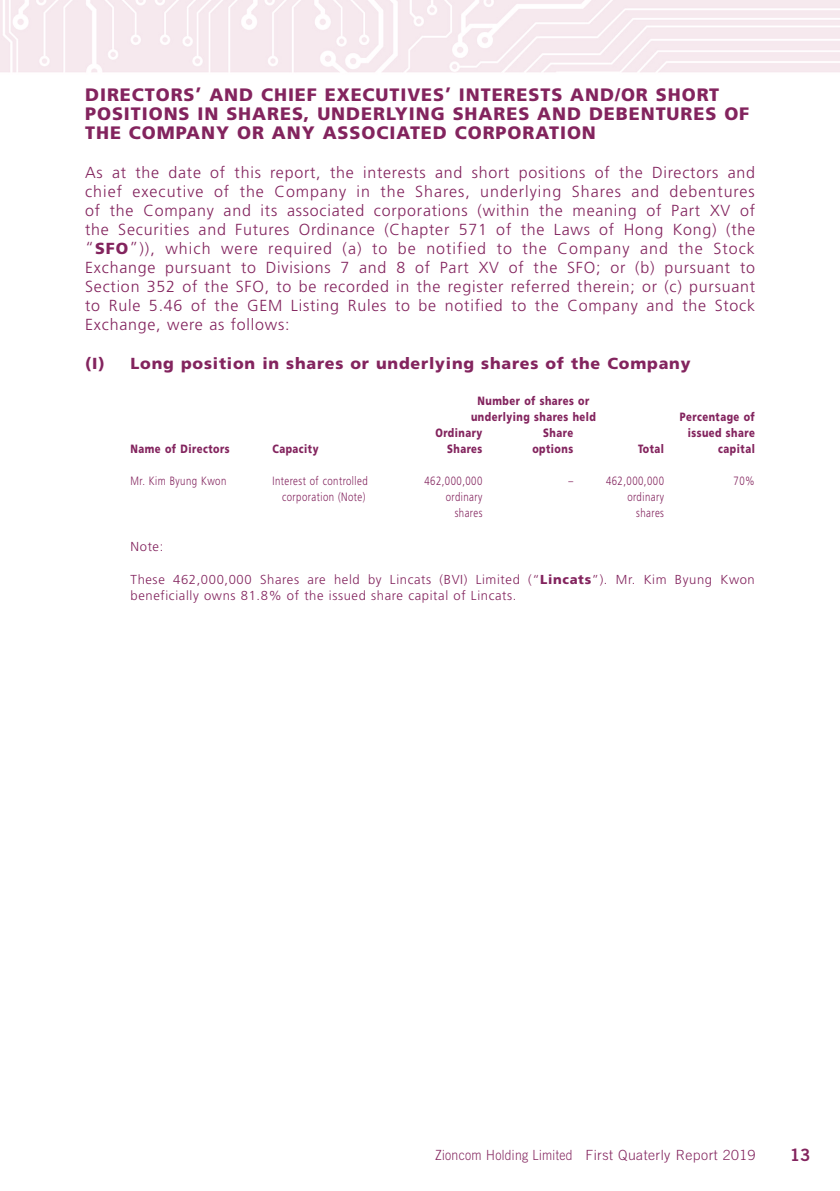
<style>
.page{position:relative;width:840px;height:1191px;background:#fff}
.page>*{position:absolute;margin:0;border:0;box-sizing:border-box;transform-origin:0 0}
.t1{font:900 18px/19px "Frutiger LT Std";letter-spacing:.05em;color:#83245e}
.t2{font:17px "Trade Gothic LT Std Bd 2";color:#83245e}
.t3{font:300 16px/19px "Frutiger LT Std";letter-spacing:.05em;color:#83245e;text-align:justify}
.t4{font:900 16px "Frutiger LT Std";letter-spacing:.05em;color:#83245e}
.t5{font:300 14px "Trade Gothic LT Std";letter-spacing:.035em;color:#83245e;scale:.87 1}
.t6{font:300 13px/16px "Frutiger LT Std";letter-spacing:.05em;color:#83245e}
.t7{font:900 12px/16px "Frutiger LT Std";letter-spacing:.05em;color:#83245e;text-align:right;scale:.8 1}
.t8{font:300 12px/16px "Frutiger LT Std";letter-spacing:.05em;color:#83245e;text-align:right;scale:.8 1}
.s1{font-weight:900}
</style>
<div class="page">
<img style="left:0;top:0;width:839px;height:73px">
<p class="t1" style="left:85px;top:85px;width:665px">DIRECTORS’ AND CHIEF EXECUTIVES’ INTERESTS AND/OR SHORT<br>POSITIONS IN SHARES, UNDERLYING SHARES AND DEBENTURES OF<br>THE COMPANY OR ANY ASSOCIATED CORPORATION</p>
<p class="t3" style="left:85px;top:163px;width:671px">As at the date of this report, the interests and short positions of the Directors and chief executive of the Company in the Shares, underlying Shares and debentures of the Company and its associated corporations (within the meaning of Part XV of the Securities and Futures Ordinance (Chapter 571 of the Laws of Hong Kong) (the “<span class="s1">SFO</span>”)), which were required (a) to be notified to the Company and the Stock Exchange pursuant to Divisions 7 and 8 of Part XV of the SFO; or (b) pursuant to Section 352 of the SFO, to be recorded in the register referred therein; or (c) pursuant to Rule 5.46 of the GEM Listing Rules to be notified to the Company and the Stock Exchange, were as follows:</p>
<p class="t4" style="left:85px;top:353px;width:606px">(I) Long position in shares or underlying shares of the Company</p>
<p class="t7" style="left:130px;top:441px;width:125px">Name of Directors</p>
<p class="t7" style="left:272px;top:441px;width:59px">Capacity</p>
<p class="t7" style="left:471px;top:393px;width:158px;text-align:center">Number of shares or underlying shares held</p>
<p class="t7" style="left:435px;top:425px;width:60px">Ordinary<br>Shares</p>
<p class="t7" style="left:532px;top:425px;width:53px">Share options</p>
<p class="t7" style="left:637px;top:441px;width:34px">Total</p>
<p class="t7" style="left:679px;top:409px;width:95px">Percentage of issued share capital</p>
<p class="t8" style="left:130px;top:473px;width:121px">Mr. Kim Byung Kwon</p>
<p class="t8" style="left:272px;top:473px;width:120px">Interest of controlled corporation (Note)</p>
<p class="t8" style="left:424px;top:473px;width:74px">462,000,000 ordinary shares</p>
<p class="t8" style="left:568px;top:473px;width:7px">–</p>
<p class="t8" style="left:605px;top:473px;width:74px">462,000,000 ordinary shares</p>
<p class="t8" style="left:733px;top:473px;width:28px">70%</p>
<p class="t6" style="left:130px;top:539px;width:34px">Note:</p>
<p class="t6" style="left:130px;top:572px;width:625px">These 462,000,000 Shares are held by Lincats (BVI) Limited (“<span class="s1">Lincats</span>”). Mr. Kim Byung Kwon beneficially owns 81.8% of the issued share capital of Lincats.</p>
<p class="t5" style="left:435px;top:1146px;width:369px">Zioncom Holding Limited First Quaterly Report 2019</p>
<p class="t2" style="left:789px;top:1144px;width:22px">13</p>
</div>
